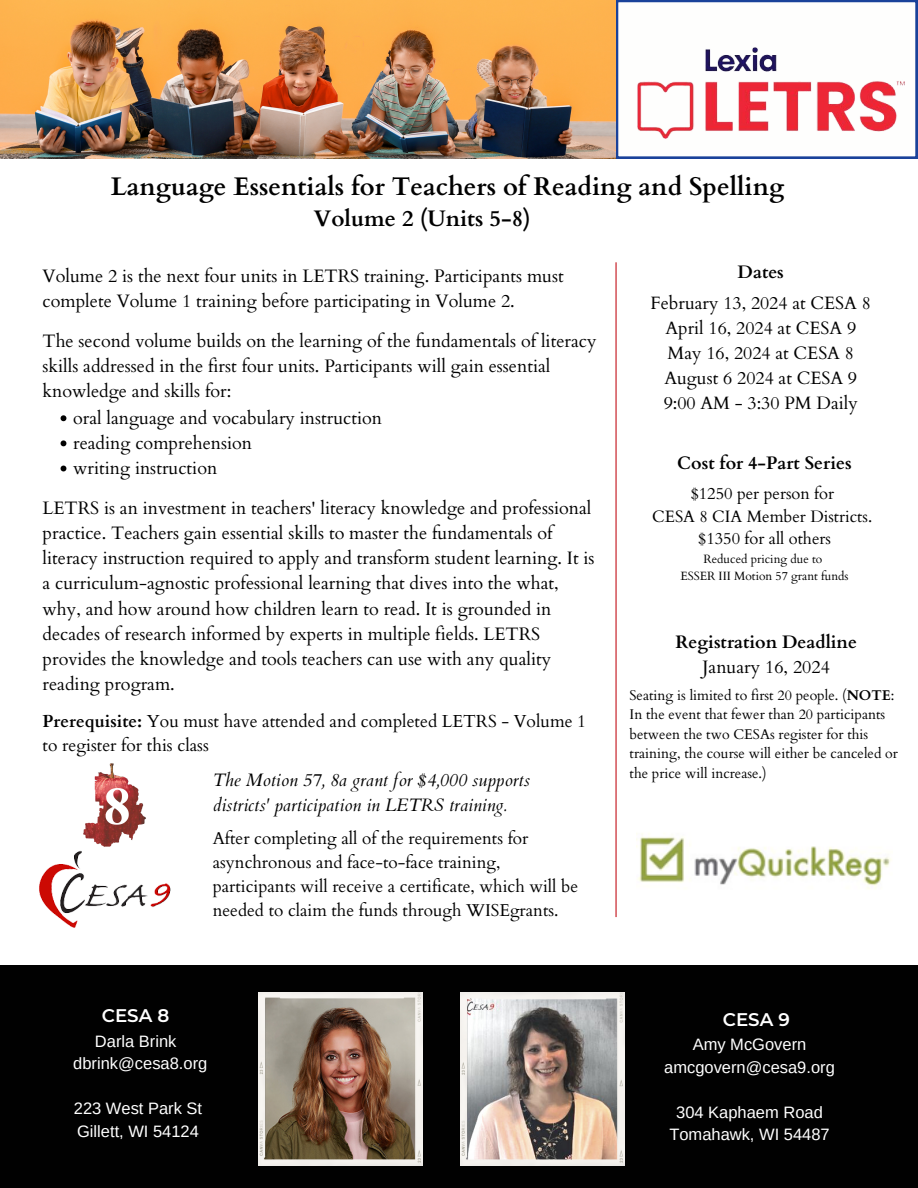
<style>
.page{position:relative;width:918px;height:1188px;background:#fff}
.page>*{position:absolute;margin:0;border:0;box-sizing:border-box;transform-origin:0 0}
.t1{font:700 25.5px "Cardo";color:#000}
.t2{font:700 22.5px "Cardo";color:#000}
.t3{font:600 18.3px "Montserrat";color:#fff}
.t4{font:18px/25px "Cardo";color:#010101}
.t5{font:italic 18px/25px "Cardo";color:#000}
.t6{font:700 18px "Cardo";color:#000}
.t7{font:700 18px "Cardo";color:#010101}
.t8{font:18px "Cardo";color:#000}
.t9{font:17.85px/25px "Cardo";color:#000;text-align:center}
.t10{font:17.4px/24.3px "Cardo";color:#010101}
.t11{font:17.1px/23.9px "Cardo";color:#000}
.t12{font:16.5px/22.5px "Arimo";color:#fff;text-align:center}
.t13{font:16.5px/22.8px "Cardo";color:#010101;text-align:center}
.t14{font:14.1px/19.5px "Cardo";color:#000}
.t15{font:12px/16.5px "Cardo";color:#010101;text-align:center}
.s1{font-weight:700}
</style>
<div class="page">
<div style="left:0;top:965px;width:918px;height:223px;background:#010101"></div>
<img style="left:83px;top:763px;width:63px;height:84px">
<img style="left:39px;top:850px;width:132px;height:78px">
<img style="left:638px;top:833px;width:253px;height:56px">
<svg style="left:616px;top:0;width:302px;height:159px"></svg>
<img style="left:630px;top:34px;width:281px;height:115px">
<hr style="left:615px;top:262px;width:2px;height:655px;background:#c4151c">
<img style="left:460px;top:993px;width:164px;height:172px">
<img style="left:258px;top:992px;width:164px;height:173px">
<img style="left:0;top:0;width:616px;height:158px">
<svg style="left:61px;top:415px;width:5px;height:6px"></svg>
<svg style="left:61px;top:440px;width:5px;height:6px"></svg>
<svg style="left:61px;top:466px;width:5px;height:5px"></svg>
<h1 class="t1" style="left:111px;top:169px;width:675px">Language Essentials for Teachers of Reading and Spelling</h1>
<p class="t2" style="left:314px;top:204px;width:219px">Volume 2 (Units 5-8)</p>
<p class="t4" style="left:43px;top:264px;width:523px">Volume 2 is the next four units in LETRS training. Participants must complete Volume 1 training before participating in Volume 2.</p>
<p class="t4" style="left:43px;top:329px;width:556px">The second volume builds on the learning of the fundamentals of literacy skills addressed in the first four units. Participants will gain essential knowledge and skills for:</p>
<p class="t4" style="left:73px;top:406px;width:310px">oral language and vocabulary instruction reading comprehension<br>writing instruction</p>
<p class="t4" style="left:43px;top:496px;width:554px">LETRS is an investment in teachers' literacy knowledge and professional practice. Teachers gain essential skills to master the fundamentals of literacy instruction required to apply and transform student learning. It is a curriculum-agnostic professional learning that dives into the what, why, and how around how children learn to read. It is grounded in decades of research informed by experts in multiple fields. LETRS provides the knowledge and tools teachers can use with any quality reading program.</p>
<p class="t10" style="left:43px;top:709px;width:545px"><span class="s1">Prerequisite:</span> You must have attended and completed LETRS - Volume 1 to register for this class</p>
<p class="t5" style="left:213px;top:768px;width:319px">The Motion 57, 8a grant for $4,000 supports districts' participation in LETRS training.</p>
<p class="t11" style="left:213px;top:827px;width:367px">After completing all of the requirements for asynchronous and face-to-face training, participants will receive a certificate, which will be needed to claim the funds through WISEgrants.</p>
<p class="t6" style="left:738px;top:261px;width:48px">Dates</p>
<p class="t9" style="left:651px;top:290px;width:222px">February 13, 2024 at CESA 8<br>April 16, 2024 at CESA 9<br>May 16, 2024 at CESA 8<br>August 6 2024 at CESA 9<br>9:00 AM - 3:30 PM Daily</p>
<p class="t7" style="left:677px;top:452px;width:176px">Cost for 4-Part Series</p>
<p class="t13" style="left:652px;top:482px;width:221px">$1250 per person for<br>CESA 8 CIA Member Districts. $1350 for all others</p>
<p class="t15" style="left:680px;top:551px;width:170px">Reduced pricing due to<br>ESSER III Motion 57 grant funds</p>
<p class="t6" style="left:675px;top:630px;width:183px">Registration Deadline</p>
<p class="t8" style="left:703px;top:655px;width:129px">January 16, 2024</p>
<p class="t14" style="left:630px;top:686px;width:270px">Seating is limited to first 20 people. (<span class="s1">NOTE</span>:<br>In the event that fewer than 20 participants between the two CESAs register for this training, the course will either be canceled or the price will increase.)</p>
<p class="t3" style="left:102px;top:1004px;width:69px">CESA 8</p>
<p class="t12" style="left:73px;top:1030px;width:136px">Darla Brink dbrink@cesa8.org</p>
<p class="t12" style="left:74px;top:1097px;width:130px;text-align:left">223 West Park St<br>Gillett, WI 54124</p>
<p class="t3" style="left:723px;top:1008px;width:69px">CESA 9</p>
<p class="t12" style="left:664px;top:1033px;width:172px">Amy McGovern amcgovern@cesa9.org</p>
<p class="t12" style="left:669px;top:1101px;width:162px">304 Kaphaem Road<br>Tomahawk, WI 54487</p>
</div>
